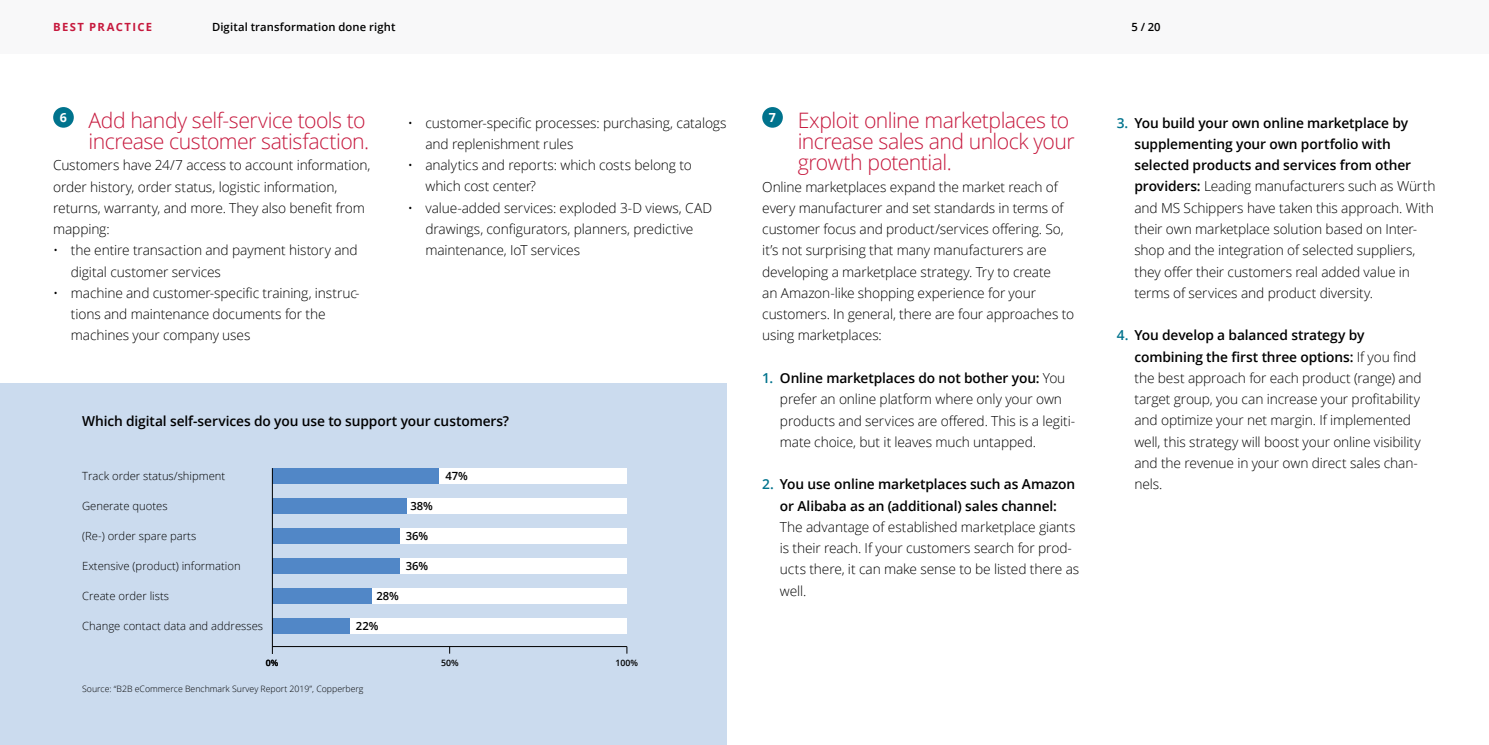
<style>
.page{position:relative;width:1489px;height:745px;background:#fff}
.page>*{position:absolute;margin:0;border:0;box-sizing:border-box;transform-origin:0 0}
.t1{font:300 21.25px/21.2px "Open Sans";letter-spacing:-.025em;color:#c6183d;text-align:right}
.t2{font:300 13.75px/21.2px "Open Sans";letter-spacing:-.01em;color:#000}
.t3{font:600 13.75px/21.2px "Open Sans";letter-spacing:-.01em;color:#000;text-align:center}
.t4{font:300 11.25px "Open Sans";color:#000}
.t5{font:600 11.25px "Open Sans";letter-spacing:.01em;color:#000}
.t6{font:700 11.25px "Open Sans";letter-spacing:.115em;color:#c6183d}
.t7{font:300 8.75px "Open Sans";color:#000}
.t8{font:600 8.75px "Open Sans";color:#000}
.s1{font-weight:600;color:#00738d}
.s2{font-weight:600}
.s3{color:#00738d}
</style>
<div class="page">
<div style="left:0;top:383px;width:726px;height:361px;background:#cbdbee"></div>
<div style="left:272px;top:468px;width:355px;height:15px;background:#fff"></div>
<div style="left:272px;top:468px;width:167px;height:15px;background:#5187c7"></div>
<div style="left:272px;top:497px;width:355px;height:16px;background:#fff"></div>
<div style="left:272px;top:497px;width:135px;height:16px;background:#5187c7"></div>
<div style="left:272px;top:527px;width:355px;height:16px;background:#fff"></div>
<div style="left:272px;top:527px;width:128px;height:16px;background:#5187c7"></div>
<div style="left:272px;top:557px;width:355px;height:16px;background:#fff"></div>
<div style="left:272px;top:557px;width:128px;height:16px;background:#5187c7"></div>
<div style="left:272px;top:587px;width:355px;height:16px;background:#fff"></div>
<div style="left:272px;top:587px;width:99px;height:16px;background:#5187c7"></div>
<div style="left:272px;top:617px;width:355px;height:16px;background:#fff"></div>
<div style="left:272px;top:617px;width:78px;height:16px;background:#5187c7"></div>
<hr style="left:272px;top:468px;width:1px;height:185px;background:#000">
<hr style="left:272px;top:645px;width:355px;height:1px;background:#000">
<div style="left:53px;top:107px;width:21px;height:21px;background:#00738d;border-radius:50%"></div>
<div style="left:762px;top:107px;width:20px;height:21px;background:#00738d;border-radius:50%"></div>
<div style="left:0;top:0;width:1488px;height:53px;background:#f8f8f9"></div>
<p class="t6" style="left:53px;top:19px;width:100px">BEST PRACTICE</p>
<p class="t5" style="left:212px;top:19px;width:185px">Digital transformation done right</p>
<p class="t5" style="left:1131px;top:19px;width:31px">5 / 20</p>
<h1 class="t1" style="left:60px;top:109px;width:311px"><sup>6</sup> Add handy self-service tools to increase customer satisfaction.</h1>
<p class="t2" style="left:53px;top:154px;width:319px">Customers have 24/7 access to account information, order history, order status, logistic information, returns, warranty, and more. They also benefit from mapping:</p>
<p class="t2" style="left:71px;top:239px;width:288px;text-indent:-18px">• the entire transaction and payment history and digital customer services</p>
<p class="t2" style="left:71px;top:282px;width:290px;text-indent:-18px">• machine and customer-specific training, instruc&shy;tions and maintenance documents for the machines your company uses</p>
<p class="t2" style="left:425px;top:112px;width:303px;text-indent:-18px">• customer-specific processes: purchasing, catalogs and replenishment rules</p>
<p class="t2" style="left:425px;top:154px;width:268px;text-indent:-18px">• analytics and reports: which costs belong to which cost center?</p>
<p class="t2" style="left:425px;top:196px;width:288px;text-indent:-18px">• value-added services: exploded 3-D views, CAD drawings, configurators, planners, predictive maintenance, IoT services</p>
<p class="t3" style="left:82px;top:409px;width:428px">Which digital self-services do you use to support your customers?</p>
<p class="t4" style="left:82px;top:468px;width:145px">Track order status/shipment</p>
<p class="t4" style="left:82px;top:498px;width:87px">Generate quotes</p>
<p class="t4" style="left:82px;top:528px;width:116px">(Re-) order spare parts</p>
<p class="t4" style="left:82px;top:558px;width:160px">Extensive (product) information</p>
<p class="t4" style="left:82px;top:588px;width:88px">Create order lists</p>
<p class="t4" style="left:82px;top:618px;width:182px">Change contact data and addresses</p>
<p class="t5" style="left:410px;top:498px;width:24px">38%</p>
<p class="t5" style="left:405px;top:528px;width:24px">36%</p>
<p class="t5" style="left:405px;top:558px;width:24px">36%</p>
<p class="t5" style="left:376px;top:588px;width:24px">28%</p>
<p class="t5" style="left:356px;top:618px;width:24px">22%</p>
<p class="t5" style="left:445px;top:468px;width:24px">47%</p>
<p class="t8" style="left:266px;top:656px;width:14px">0%</p>
<p class="t8" style="left:441px;top:656px;width:19px">50%</p>
<p class="t8" style="left:615px;top:656px;width:24px">100%</p>
<p class="t7" style="left:82px;top:682px;width:283px">Source: “B2B eCommerce Benchmark Survey Report 2019”, Copperberg</p>
<h1 class="t1" style="left:797px;top:109px;width:278px;text-align:left;text-indent:-29px"><sup>7</sup> Exploit online marketplaces to increase sales and unlock your growth potential.</h1>
<p class="t2" style="left:762px;top:175px;width:313px">Online marketplaces expand the market reach of every manufacturer and set standards in terms of customer focus and product/services offering. So, it’s not surprising that many manufacturers are developing a marketplace strategy. Try to create<br>an Amazon-like shopping experience for your customers. In general, there are four approaches to using marketplaces:</p>
<p class="t2" style="left:780px;top:367px;width:297px;text-indent:-18px"><span class="s1">1.</span> <span class="s2">Online marketplaces do not bother you:</span> You prefer an online platform where only your own products and services are offered. This is a legiti&shy;mate choice, but it leaves much untapped.</p>
<p class="t3" style="left:762px;top:473px;width:314px"><span class="s3">2.</span> You use online marketplaces such as Amazon or Alibaba as an (additional) sales channel:</p>
<p class="t2" style="left:780px;top:515px;width:301px">The advantage of established marketplace giants is their reach. If your customers search for prod&shy;ucts there, it can make sense to be listed there as well.</p>
<p class="t2" style="left:1134px;top:111px;width:302px;text-indent:-18px"><span class="s1">3.</span> <span class="s2">You build your own online marketplace by supplementing your own portfolio with selected products and services from other providers:</span> Leading manufacturers such as Würth and MS Schippers have taken this approach. With their own marketplace solution based on Inter&shy;shop and the integration of selected suppliers, they offer their customers real added value in terms of services and product diversity.</p>
<p class="t2" style="left:1134px;top:324px;width:289px;text-indent:-18px"><span class="s1">4.</span> <span class="s2">You develop a balanced strategy by combining the first three options:</span> If you find the best approach for each product (range) and target group, you can increase your profitability and optimize your net margin. If implemented well, this strategy will boost your online visibility and the revenue in your own direct sales chan&shy;nels.</p>
</div>
